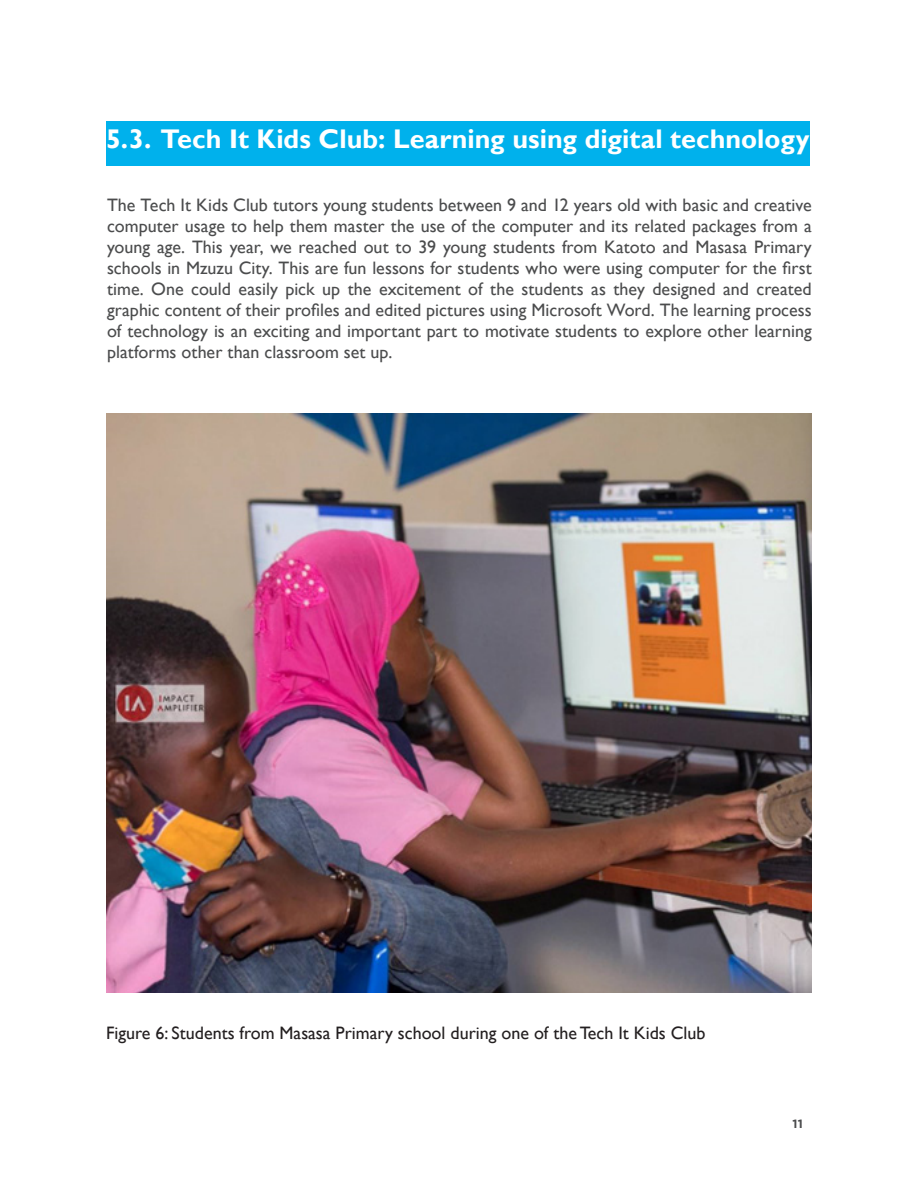
<style>
.page{position:relative;width:918px;height:1188px;background:#fff}
.page>*{position:absolute;margin:0;border:0;box-sizing:border-box;transform-origin:0 0}
.Brown_subtitle{font:700 27px "Gill Sans";color:#fff}
.Body_text_normal{font:18px/21px "Gill Sans";color:#4b4c4d;text-align:justify}
.t1{font:18px "Gill Sans";color:#231f20}
.t2{font:700 12px "Gotham";color:#4b4c4d}
</style>
<div class="page">
<div style="left:106px;top:121px;width:704px;height:45px;background:#00b1ec"></div>
<img style="left:107px;top:414px;width:705px;height:579px">
<p class="Brown_subtitle" style="left:106px;top:123px;width:705px">5.3. Tech It Kids Club: Learning using digital technology</p>
<p class="Body_text_normal" style="left:107px;top:195px;width:706px">The Tech It Kids Club tutors young students between 9 and 12 years old with basic and creative computer usage to help them master the use of the computer and its related packages from a young age. This year, we reached out to 39 young students from Katoto and Masasa Primary schools in Mzuzu City. This are fun lessons for students who were using computer for the first time. One could easily pick up the excitement of the students as they designed and created graphic content of their profiles and edited pictures using Microsoft Word. The learning process of technology is an exciting and important part to motivate students to explore other learning platforms other than classroom set up.</p>
<p class="t1" style="left:106px;top:1023px;width:601px">Figure 6: Students from Masasa Primary school during one of the Tech It Kids Club</p>
<p class="t2" style="left:793px;top:1116px;width:12px">11</p>
</div>
